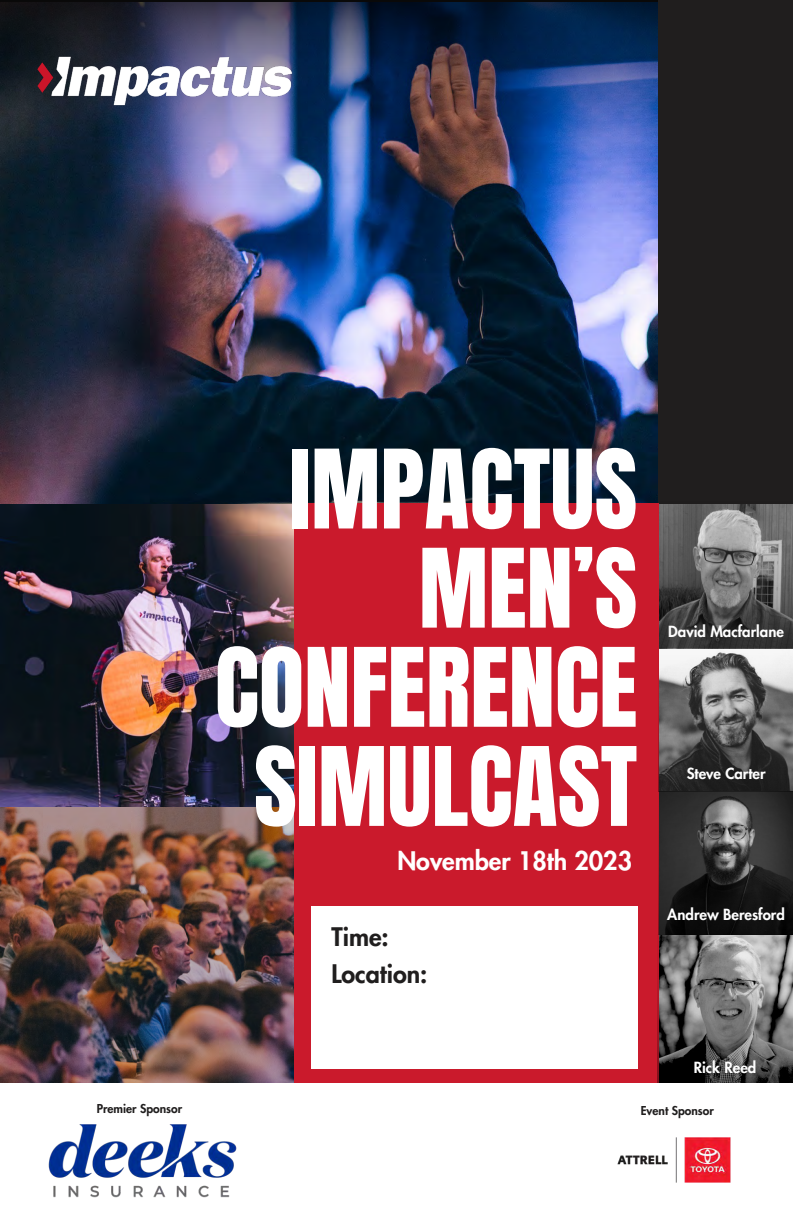
<style>
.page{position:relative;width:793px;height:1227px;background:#201e1e}
.page>*{position:absolute;margin:0;border:0;box-sizing:border-box;transform-origin:0 0}
.t1{font:93px/99.1px "Anton";color:#fff;text-align:right}
.t2{font:800 25px "Futura LT Pro";color:#fff}
.t3{font:800 25px/36.9px "Futura LT Pro";color:#201e1e}
.t4{font:800 15px "Futura LT Pro";color:#fff}
.t5{font:800 12px "Futura LT Pro";color:#201e1e}
</style>
<div class="page">
<img style="left:0;top:272px;width:657px;height:376px">
<img style="left:0;top:805px;width:294px;height:278px">
<img style="left:1px;top:504px;width:293px;height:302px">
<img style="left:658px;top:934px;width:135px;height:149px">
<img style="left:0;top:0;width:657px;height:272px">
<img style="left:0;top:18px;width:330px;height:127px">
<div style="left:294px;top:504px;width:364px;height:579px;background:#ca1a2c"></div>
<img style="left:659px;top:504px;width:134px;height:143px">
<img style="left:658px;top:649px;width:135px;height:285px">
<div style="left:311px;top:906px;width:326px;height:162px;background:#fff"></div>
<div style="left:0;top:1083px;width:793px;height:143px;background:#fff"></div>
<img style="left:48px;top:1124px;width:189px;height:74px">
<img style="left:617px;top:1137px;width:114px;height:46px">
<h1 class="t1" style="left:215px;top:441px;width:424px">IMPACTUS<br>MEN’S<br>CONFERENCE<br>SIMULCAST</h1>
<h2 class="t2" style="left:397px;top:849px;width:236px">November 18th 2023</h2>
<h2 class="t3" style="left:331px;top:919px;width:97px">Time:<br>Location:</h2>
<p class="t4" style="left:668px;top:625px;width:117px">David Macfarlane</p>
<p class="t4" style="left:686px;top:767px;width:80px">Steve Carter</p>
<p class="t4" style="left:667px;top:907px;width:119px">Andrew Beresford</p>
<p class="t4" style="left:693px;top:1061px;width:64px">Rick Reed</p>
<p class="t5" style="left:97px;top:1103px;width:87px">Premier Sponsor</p>
<p class="t5" style="left:640px;top:1105px;width:75px">Event Sponsor</p>
</div>
